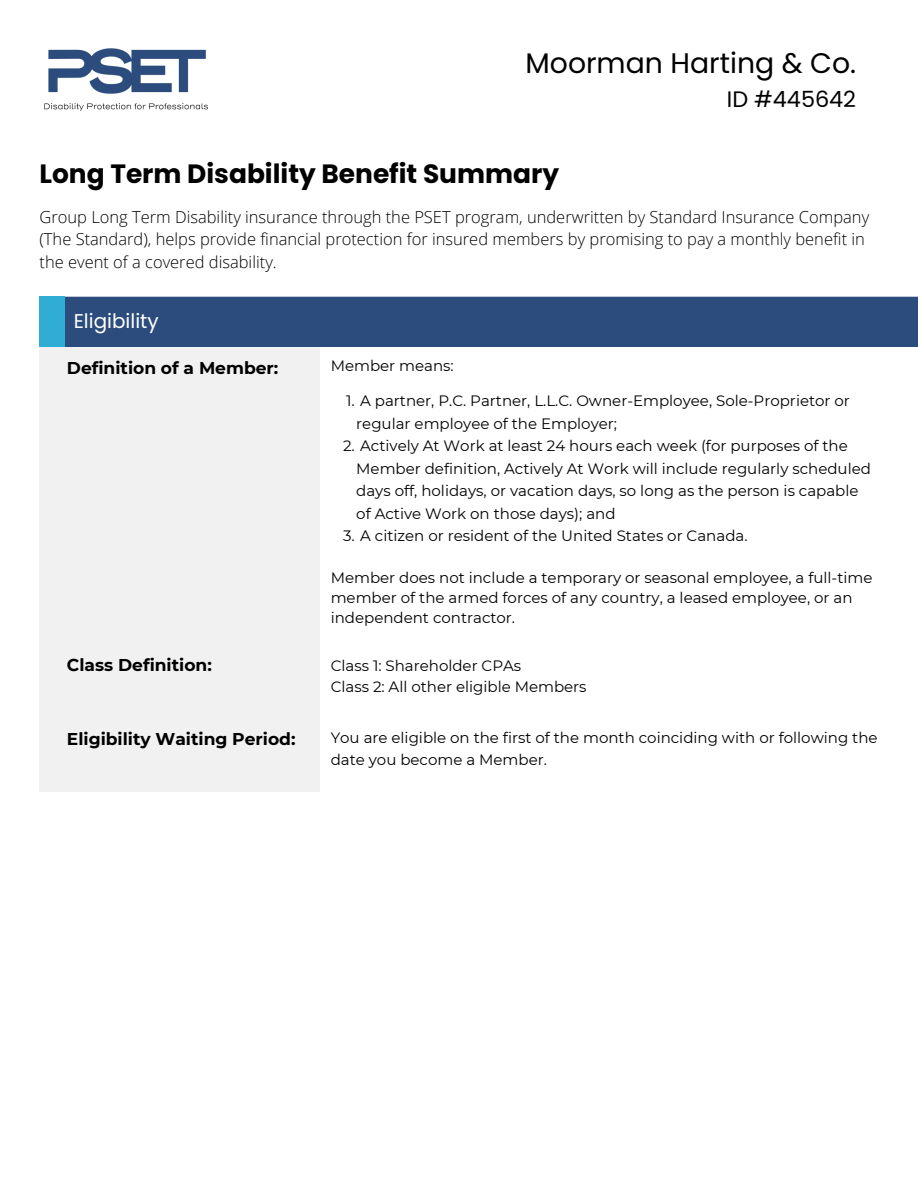
<style>
.page{position:relative;width:918px;height:1188px;background:#fff}
.page>*{position:absolute;margin:0;border:0;box-sizing:border-box;transform-origin:0 0}
.t1{font:28.35px "Poppins";color:#000}
.t2{font:700 26.4px "Poppins";color:#000}
.t3{font:22.35px "Poppins";color:#000}
.t4{font:19.95px "Poppins";color:#fff}
.t5{font:700 17.1px "Montserrat";color:#000}
.t6{font:300 16.5px/22.5px "Open Sans";color:#000}
.t7{font:15px/22.5px "Montserrat";color:#000}
</style>
<div class="page">
<img style="left:44px;top:48px;width:164px;height:63px">
<div style="left:40px;top:347px;width:280px;height:445px;background:#f1f1f1"></div>
<div style="left:65px;top:297px;width:853px;height:50px;background:#2b4c7c"></div>
<div style="left:40px;top:297px;width:25px;height:50px;background:#30add4"></div>
<h1 class="t1" style="left:526px;top:43px;width:332px">Moorman Harting &amp; Co.</h1>
<h6 class="t3" style="left:727px;top:84px;width:131px">ID #445642</h6>
<h2 class="t2" style="left:40px;top:155px;width:521px">Long Term Disability Benefit Summary</h2>
<h3 class="t6" style="left:40px;top:205px;width:831px">Group Long Term Disability insurance through the PSET program, underwritten by Standard Insurance Company (The Standard), helps provide financial protection for insured members by promising to pay a monthly benefit in the event of a covered disability.</h3>
<p class="t4" style="left:74px;top:307px;width:87px">Eligibility</p>
<p class="t5" style="left:67px;top:357px;width:213px">Definition of a Member:</p>
<p class="t5" style="left:67px;top:654px;width:146px">Class Definition:</p>
<p class="t5" style="left:67px;top:728px;width:230px">Eligibility Waiting Period:</p>
<h4 class="t7" style="left:331px;top:355px;width:125px">Member means:</h4>
<h5 class="t7" style="left:356px;top:390px;width:495px;text-indent:-10px">1. A partner, P.C. Partner, L.L.C. Owner-Employee, Sole-Proprietor or regular employee of the Employer;</h5>
<h5 class="t7" style="left:356px;top:435px;width:516px;text-indent:-13px">2. Actively At Work at least 24 hours each week (for purposes of the Member definition, Actively At Work will include regularly scheduled days off, holidays, or vacation days, so long as the person is capable of Active Work on those days); and</h5>
<h5 class="t7" style="left:343px;top:525px;width:406px">3. A citizen or resident of the United States or Canada.</h5>
<p class="t7" style="left:331px;top:567px;width:543px;line-height:20.2px">Member does not include a temporary or seasonal employee, a full-time member of the armed forces of any country, a leased employee, or an independent contractor.</p>
<p class="t7" style="left:331px;top:654px;width:192px">Class 1: Shareholder CPAs</p>
<p class="t7" style="left:331px;top:676px;width:257px">Class 2: All other eligible Members</p>
<p class="t7" style="left:331px;top:727px;width:548px;line-height:21.9px">You are eligible on the first of the month coinciding with or following the date you become a Member.</p>
</div>
